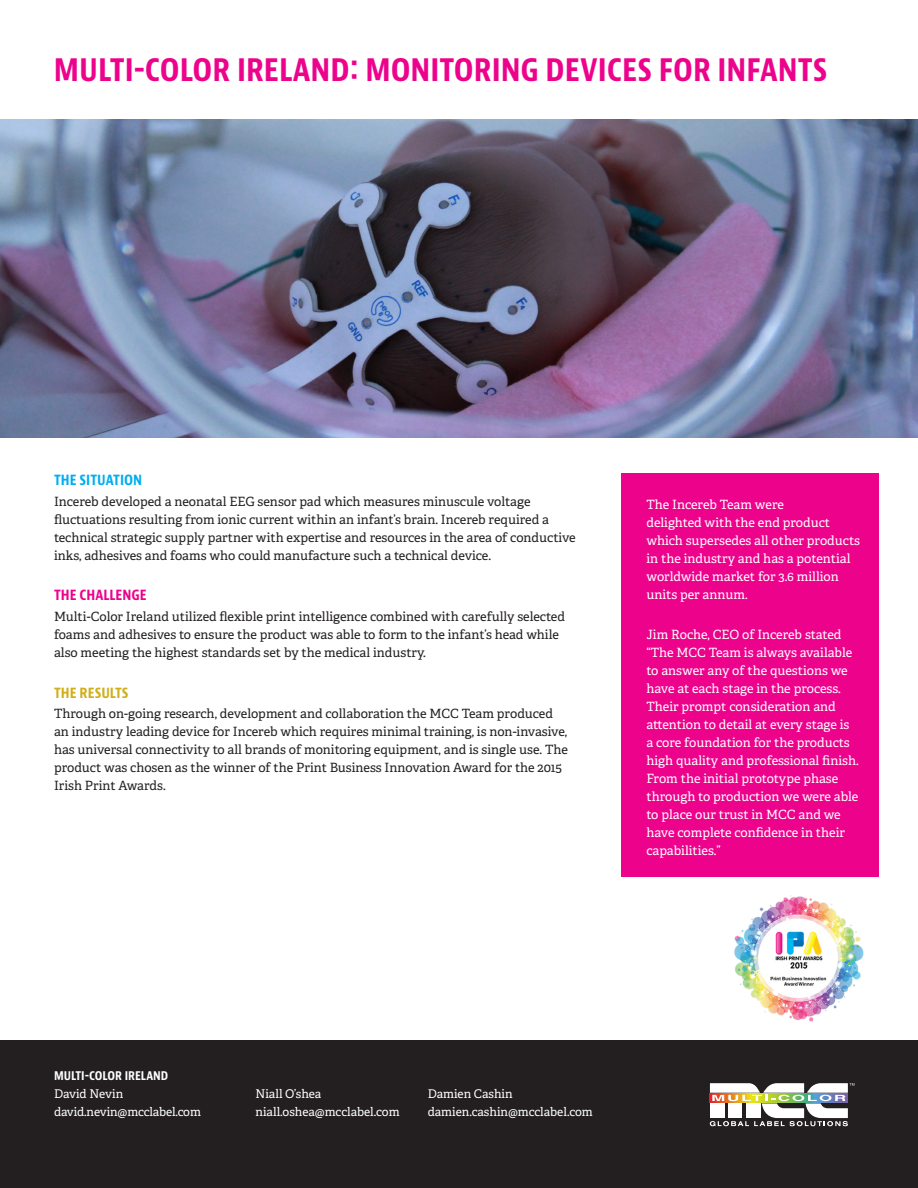
<style>
.page{position:relative;width:918px;height:1188px;background:#fff}
.page>*{position:absolute;margin:0;border:0;box-sizing:border-box;transform-origin:0 0}
.t1{font:700 condensed 33px "Bernino Sans";color:#ed028c}
.t2{font:700 condensed 15px "Bernino Sans";color:#00aeef}
.t3{font:700 condensed 15px "Bernino Sans";color:#ed028c}
.t4{font:700 condensed 15px "Bernino Sans";color:#d0af1b}
.t5{font:12.75px/18px "Adelle PE";color:#231f20}
.t6{font:12.75px/18px "Adelle PE";color:#fff}
.t7{font:700 condensed 12.75px "Bernino Sans";color:#fff}
.t8{font:12px/18px "Adelle PE";letter-spacing:-.005em;color:#fff}
</style>
<div class="page">
<div style="left:0;top:1040px;width:918px;height:148px;background:#231f20"></div>
<svg style="left:710px;top:1083px;width:144px;height:43px"></svg>
<img style="left:0;top:120px;width:918px;height:317px">
<div style="left:621px;top:473px;width:258px;height:404px;background:#ed028c"></div>
<img style="left:734px;top:895px;width:130px;height:127px">
<p class="t1" style="left:54px;top:48px;width:775px">MULTI-COLOR IRELAND: MONITORING DEVICES FOR INFANTS</p>
<p class="t2" style="left:54px;top:470px;width:90px">THE SITUATION</p>
<p class="t5" style="left:54px;top:492px;width:523px">Incereb developed a neonatal EEG sensor pad which measures minuscule voltage fluctuations resulting from ionic current within an infant’s brain. Incereb required a technical strategic supply partner with expertise and resources in the area of conductive inks, adhesives and foams who could manufacture such a technical device.</p>
<p class="t3" style="left:54px;top:586px;width:94px">THE CHALLENGE</p>
<p class="t5" style="left:54px;top:607px;width:513px">Multi-Color Ireland utilized flexible print intelligence combined with carefully selected foams and adhesives to ensure the product was able to form to the infant’s head while also meeting the highest standards set by the medical industry.</p>
<p class="t4" style="left:54px;top:683px;width:76px">THE RESULTS</p>
<p class="t5" style="left:54px;top:704px;width:516px">Through on-going research, development and collaboration the MCC Team produced an industry leading device for Incereb which requires minimal training, is non-invasive, has universal connectivity to all brands of monitoring equipment, and is single use. The product was chosen as the winner of the Print Business Innovation Award for the 2015<br>Irish Print Awards.</p>
<p class="t6" style="left:646px;top:495px;width:215px">The Incereb Team were<br>delighted with the end product which supersedes all other products in the industry and has a potential worldwide market for 3.6 million units per annum.</p>
<p class="t6" style="left:646px;top:625px;width:214px">Jim Roche, CEO of Incereb stated “The MCC Team is always available to answer any of the questions we have at each stage in the process.<br>Their prompt consideration and attention to detail at every stage is a core foundation for the products high quality and professional finish.<br>From the initial prototype phase through to production we were able to place our trust in MCC and we have complete confidence in their capabilities.”</p>
<p class="t7" style="left:54px;top:1068px;width:116px">MULTI-COLOR IRELAND</p>
<p class="t8" style="left:54px;top:1084px;width:148px">David Nevin david.nevin@mcclabel.com</p>
<p class="t8" style="left:256px;top:1084px;width:67px">Niall O’shea</p>
<p class="t8" style="left:256px;top:1102px;width:146px">niall.oshea@mcclabel.com</p>
<p class="t8" style="left:428px;top:1084px;width:87px">Damien Cashin</p>
<p class="t8" style="left:428px;top:1102px;width:167px">damien.cashin@mcclabel.com</p>
</div>
